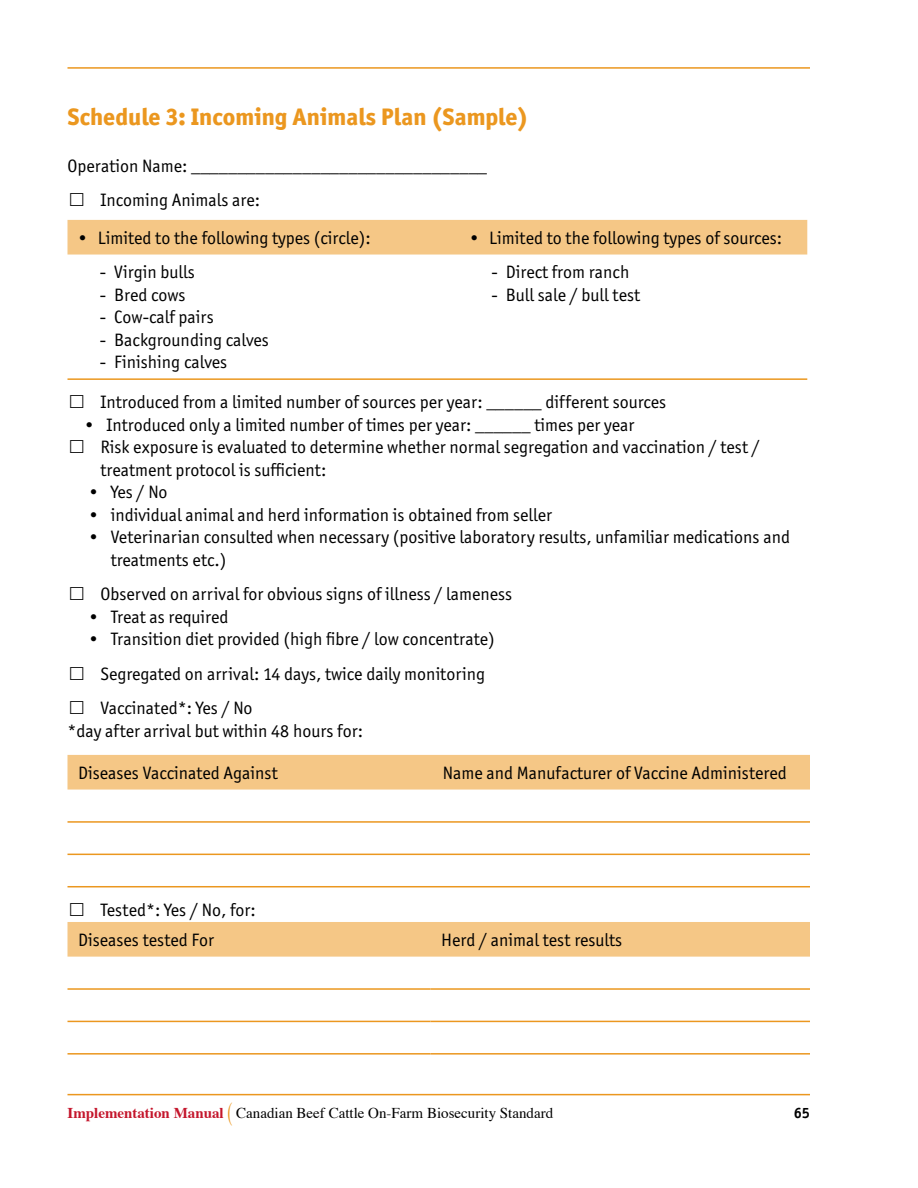
<style>
.page{position:relative;width:918px;height:1188px;background:#fff}
.page>*{position:absolute;margin:0;border:0;box-sizing:border-box;transform-origin:0 0}
.t1{font:800 24px "Officina Sans ITC Std";color:#eb971f}
.t2{font:18px/34.5px "Officina Sans ITC Std";color:#000}
.t3{font:15px "Times";color:#000}
.t4{font:700 15px "Officina Sans ITC Std";color:#000}
.s1{font-weight:700;color:#c4162c}
.s2{font-size:27px;color:#eb971f}
</style>
<div class="page">
<hr style="left:68px;top:67px;width:742px;height:2px;background:#eb971f">
<hr style="left:68px;top:1094px;width:742px;height:1px;background:#eb971f">
<div style="left:68px;top:220px;width:739px;height:35px;background:#f5c786"></div>
<hr style="left:68px;top:378px;width:391px;height:2px;background:#eb971f">
<hr style="left:459px;top:378px;width:348px;height:2px;background:#eb971f">
<div style="left:68px;top:755px;width:742px;height:35px;background:#f5c786"></div>
<hr style="left:68px;top:821px;width:364px;height:2px;background:#eb971f">
<hr style="left:432px;top:821px;width:378px;height:2px;background:#eb971f">
<hr style="left:68px;top:854px;width:364px;height:1px;background:#eb971f">
<hr style="left:432px;top:854px;width:378px;height:1px;background:#eb971f">
<hr style="left:68px;top:886px;width:364px;height:1px;background:#eb971f">
<hr style="left:432px;top:886px;width:378px;height:1px;background:#eb971f">
<div style="left:68px;top:922px;width:742px;height:35px;background:#f5c786"></div>
<hr style="left:68px;top:988px;width:362px;height:2px;background:#eb971f">
<hr style="left:430px;top:988px;width:380px;height:2px;background:#eb971f">
<hr style="left:68px;top:1021px;width:362px;height:1px;background:#eb971f">
<hr style="left:430px;top:1021px;width:380px;height:1px;background:#eb971f">
<hr style="left:68px;top:1053px;width:362px;height:2px;background:#eb971f">
<hr style="left:430px;top:1053px;width:380px;height:2px;background:#eb971f">
<h1 class="t1" style="left:68px;top:102px;width:462px">Schedule 3: Incoming Animals Plan (Sample)</h1>
<p class="t2" style="left:100px;top:148px;width:388px;text-indent:-33px">Operation Name: ________________________________<br>Incoming Animals are:</p>
<p class="t2" style="left:78px;top:220px;width:294px">• Limited to the following types (circle):</p>
<p class="t2" style="left:470px;top:220px;width:314px">• Limited to the following types of sources:</p>
<p class="t2" style="left:100px;top:255px;width:96px">- Virgin bulls</p>
<p class="t2" style="left:100px;top:277px;width:87px">- Bred cows</p>
<p class="t2" style="left:100px;top:300px;width:115px">- Cow-calf pairs</p>
<p class="t2" style="left:100px;top:322px;width:171px">- Backgrounding calves</p>
<p class="t2" style="left:100px;top:345px;width:129px">- Finishing calves</p>
<p class="t2" style="left:491px;top:255px;width:140px">- Direct from ranch</p>
<p class="t2" style="left:491px;top:277px;width:150px">- Bull sale / bull test</p>
<p class="t2" style="left:100px;top:385px;width:567px">Introduced from a limited number of sources per year: ______ different sources</p>
<p class="t2" style="left:100px;top:413px;width:661px;line-height:22.5px;text-indent:-16px">• Introduced only a limited number of times per year: ______ times per year<br>Risk exposure is evaluated to determine whether normal segregation and vaccination / test / treatment protocol is sufficient:</p>
<p class="t2" style="left:89px;top:475px;width:80px">• Yes / No</p>
<p class="t2" style="left:89px;top:497px;width:465px">• individual animal and herd information is obtained from seller</p>
<p class="t2" style="left:111px;top:526px;width:681px;line-height:22.5px;text-indent:-22px">• Veterinarian consulted when necessary (positive laboratory results, unfamiliar medications and treatments etc.)</p>
<p class="t2" style="left:100px;top:577px;width:413px">Observed on arrival for obvious signs of illness / lameness</p>
<p class="t2" style="left:89px;top:600px;width:141px">• Treat as required</p>
<p class="t2" style="left:100px;top:622px;width:396px;text-indent:-11px">• Transition diet provided (high fibre / low concentrate)<br>Segregated on arrival: 14 days, twice daily monitoring<br>Vaccinated*: Yes / No</p>
<p class="t2" style="left:68px;top:714px;width:297px">*day after arrival but within 48 hours for:</p>
<p class="t2" style="left:78px;top:755px;width:201px">Diseases Vaccinated Against</p>
<p class="t2" style="left:443px;top:755px;width:345px">Name and Manufacturer of Vaccine Administered</p>
<p class="t2" style="left:78px;top:895px;width:179px;line-height:29.8px;text-indent:22px">Tested*: Yes / No, for:<br>Diseases tested For</p>
<p class="t2" style="left:441px;top:922px;width:183px">Herd / animal test results</p>
<p class="t3" style="left:68px;top:1099px;width:487px"><span class="s1">Implementation Manual</span> <span class="s2">(</span> Canadian Beef Cattle On-Farm Biosecurity Standard</p>
<p class="t4" style="left:794px;top:1104px;width:18px">65</p>
</div>
